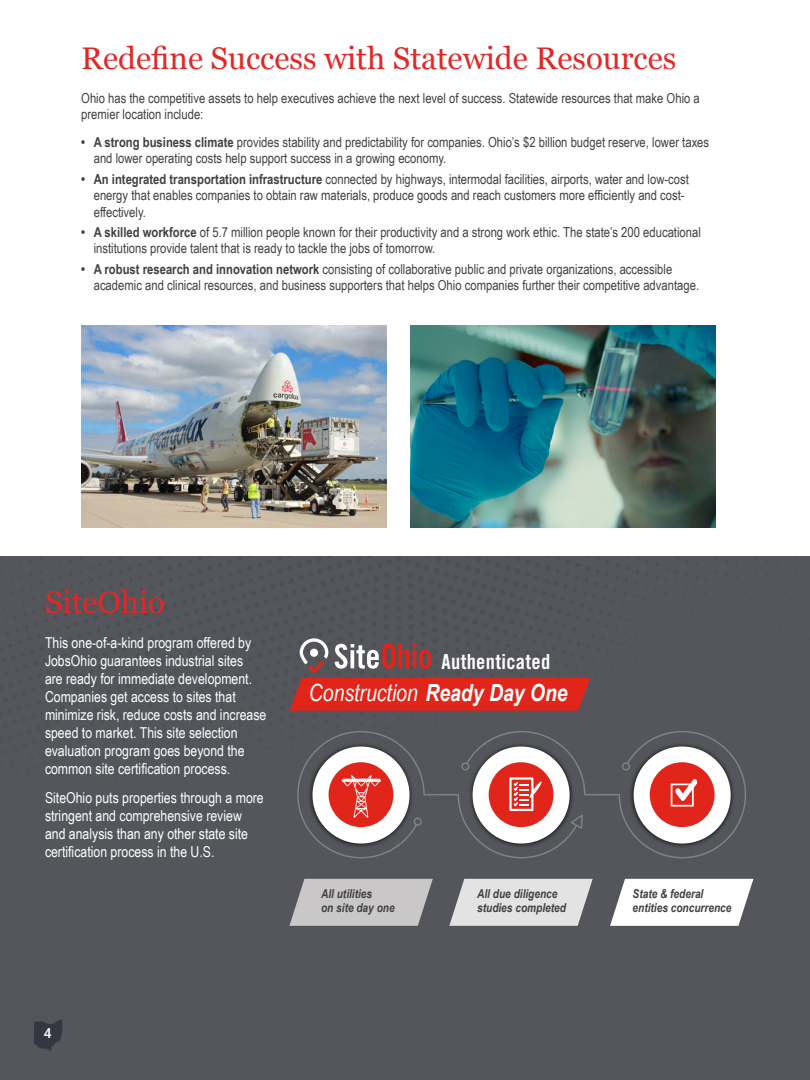
<style>
.page{position:relative;width:810px;height:1080px;background:#fff}
.page>*{position:absolute;margin:0;border:0;box-sizing:border-box;transform-origin:0 0}
.t1{font:31.25px "Georgia";color:#e12827}
.t2{font:italic 23.62px "Arial Narrow";color:#fff}
.t3{font:20.75px "Trade Gothic LT Std Bd Cn 20";letter-spacing:.015em;color:#fff}
.t4{font:15px/18px "Arial Narrow";color:#fff}
.t5{font:13.75px/16.5px "Arial Narrow";color:#414042}
.t6{font:500 13.75px "Roboto";color:#fff}
.t7{font:italic 700 12.38px/14.8px "Arial Narrow";color:#414042}
.s1{font-weight:700}
</style>
<div class="page">
<img style="left:81px;top:325px;width:305px;height:202px">
<img style="left:410px;top:325px;width:305px;height:202px">
<div style="left:0;top:557px;width:810px;height:523px;background:#54565b"></div>
<svg style="left:34px;top:1019px;width:29px;height:32px"></svg>
<svg style="left:289px;top:879px;width:144px;height:47px;background:#bbbaba"></svg>
<svg style="left:449px;top:879px;width:144px;height:47px;background:#d3d3d3"></svg>
<svg style="left:610px;top:879px;width:143px;height:47px;background:#eceded"></svg>
<svg style="left:289px;top:638px;width:457px;height:220px"></svg>
<div style="left:310px;top:649px;width:8px;height:8px;background:#fff;border-radius:50%"></div>
<h1 class="t1" style="left:81px;top:35px;width:597px">Redefine Success with Statewide Resources</h1>
<p class="t5" style="left:81px;top:89px;width:620px">Ohio has the competitive assets to help executives achieve the next level of success. Statewide resources that make Ohio a premier location include:</p>
<p class="t5" style="left:94px;top:133px;width:617px;text-indent:-12px"><span class="s1">• A strong business climate</span> provides stability and predictability for companies. Ohio’s $2 billion budget reserve, lower taxes and lower operating costs help support success in a growing economy.</p>
<p class="t5" style="left:94px;top:170px;width:597px;text-indent:-12px"><span class="s1">• An integrated transportation infrastructure</span> connected by highways, intermodal facilities, airports, water and low-cost energy that enables companies to obtain raw materials, produce goods and reach customers more efficiently and cost&shy;effectively.</p>
<p class="t5" style="left:94px;top:223px;width:609px;text-indent:-12px"><span class="s1">• A skilled workforce</span> of 5.7 million people known for their productivity and a strong work ethic. The state’s 200 educational institutions provide talent that is ready to tackle the jobs of tomorrow.</p>
<p class="t5" style="left:94px;top:260px;width:607px;text-indent:-12px"><span class="s1">• A robust research and innovation network</span> consisting of collaborative public and private organizations, accessible academic and clinical resources, and business supporters that helps Ohio companies further their competitive advantage.</p>
<h1 class="t1" style="left:45px;top:579px;width:121px">SiteOhio</h1>
<p class="t4" style="left:45px;top:633px;width:223px">This one-of-a-kind program offered by JobsOhio guarantees industrial sites<br>are ready for immediate development.<br>Companies get access to sites that minimize risk, reduce costs and increase speed to market. This site selection evaluation program goes beyond the common site certification process.</p>
<p class="t4" style="left:45px;top:788px;width:220px">SiteOhio puts properties through a more stringent and comprehensive review and analysis than any other state site certification process in the U.S.</p>
<h3 class="t3" style="left:442px;top:649px;width:110px">Authenticated</h3>
<h2 class="t2" style="left:309px;top:676px;width:260px">Construction <span class="s1">Ready Day One</span></h2>
<p class="t7" style="left:321px;top:885px;width:75px">All utilities<br>on site day one</p>
<p class="t7" style="left:477px;top:885px;width:90px">All due diligence studies completed</p>
<p class="t7" style="left:633px;top:885px;width:100px">State &amp; federal entities concurrence</p>
<p class="t6" style="left:44px;top:1024px;width:9px">4</p>
</div>
